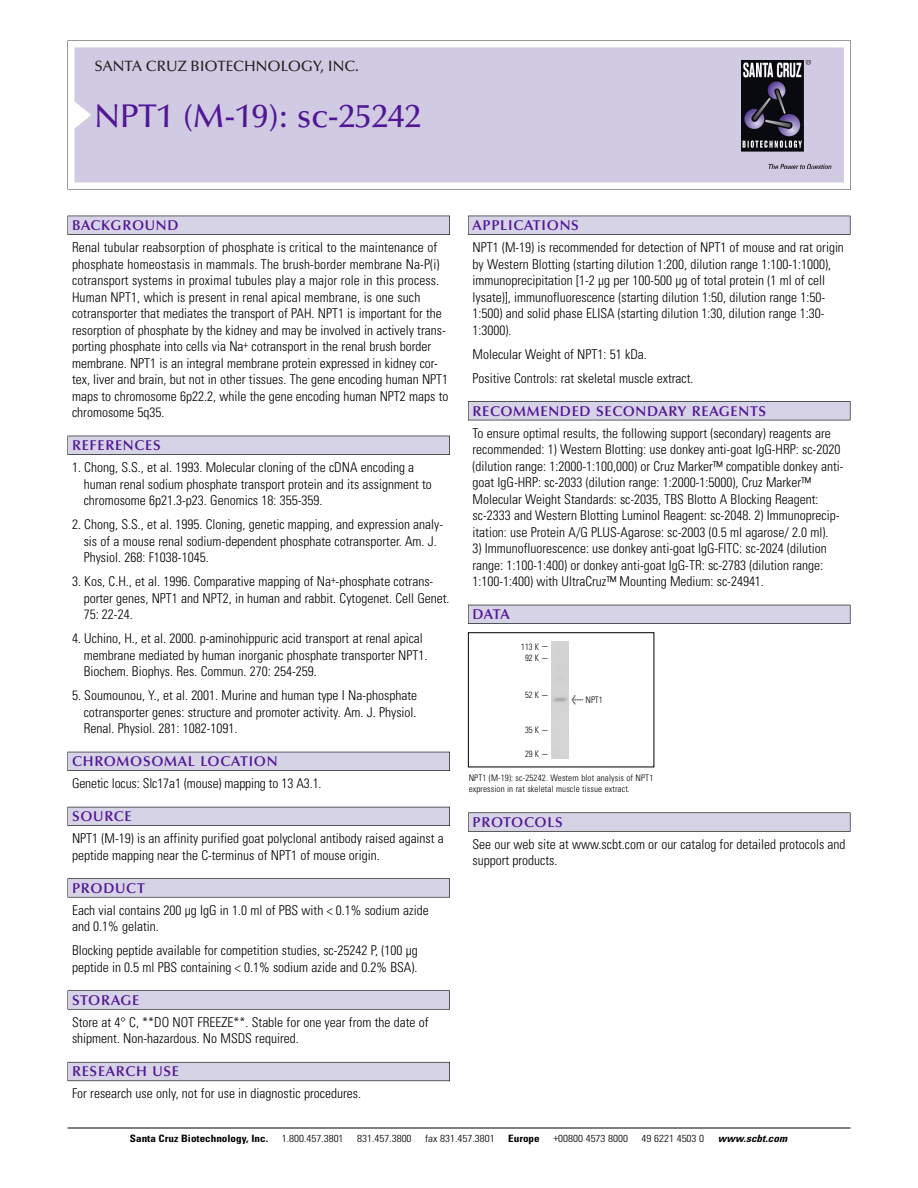
<style>
.page{position:relative;width:918px;height:1188px;background:#fff}
.page>*{position:absolute;margin:0;border:0;box-sizing:border-box;transform-origin:0 0}
.t1{font:500 33px "Optima";color:#511695}
.t2{font:500 15px "Optima";color:#231f20}
.t3{font:600 14.25px "Optima";letter-spacing:.05em;color:#511695}
.t4{font:300 condensed 13.5px/16.5px "Univers";color:#000}
.t5{font:300 condensed 10.2px "Univers";color:#000;scale:1.1 1}
.t6{font:700 condensed 10.2px "Univers";color:#000;scale:1.1 1}
.t7{font:italic 700 condensed 10.2px "Univers";letter-spacing:.005em;color:#000;scale:1.1 1}
.t8{font:300 condensed 9px/10.5px "Univers";letter-spacing:.015em;color:#000}
.t9{font:300 condensed 9px/11.4px "Univers";letter-spacing:.015em;color:#000;text-align:center;scale:.95 1}
.s1{font-family:"Meta Plus";font-weight:400;font-stretch:normal;font-size:10.5px}
</style>
<div class="page">
<svg style="left:68px;top:40px;width:783px;height:149px"></svg>
<div style="left:74px;top:47px;width:770px;height:135px;background:#d1cae3"></div>
<img style="left:741px;top:60px;width:90px;height:108px">
<div style="left:68px;top:216px;width:382px;height:19px;background:#525155"></div>
<div style="left:68px;top:216px;width:381px;height:18px;background:#d7d3e7"></div>
<div style="left:68px;top:436px;width:382px;height:19px;background:#515055"></div>
<div style="left:68px;top:436px;width:381px;height:18px;background:#d7d3e7"></div>
<div style="left:68px;top:752px;width:382px;height:19px;background:#525158"></div>
<div style="left:68px;top:752px;width:381px;height:18px;background:#d7d3e7"></div>
<div style="left:68px;top:807px;width:382px;height:19px;background:#54535a"></div>
<div style="left:68px;top:807px;width:381px;height:18px;background:#d7d3e7"></div>
<svg style="left:68px;top:878px;width:382px;height:20px"></svg>
<div style="left:68px;top:879px;width:381px;height:18px;background:#d7d3e7"></div>
<div style="left:68px;top:990px;width:382px;height:20px;background:#626263"></div>
<div style="left:68px;top:991px;width:381px;height:18px;background:#d7d3e7"></div>
<div style="left:68px;top:1062px;width:382px;height:19px;background:#66646d"></div>
<div style="left:68px;top:1063px;width:381px;height:18px;background:#d7d3e7"></div>
<div style="left:468px;top:216px;width:382px;height:19px;background:#525155"></div>
<div style="left:468px;top:216px;width:382px;height:18px;background:#d7d3e7"></div>
<div style="left:468px;top:401px;width:382px;height:19px;background:#525155"></div>
<div style="left:468px;top:402px;width:382px;height:18px;background:#d7d3e7"></div>
<div style="left:468px;top:605px;width:382px;height:19px;background:#525158"></div>
<div style="left:468px;top:605px;width:382px;height:18px;background:#d7d3e7"></div>
<svg style="left:468px;top:812px;width:382px;height:20px"></svg>
<div style="left:468px;top:813px;width:382px;height:18px;background:#d7d3e7"></div>
<hr style="left:68px;top:1128px;width:782px;height:1px;background:#000">
<div style="left:468px;top:632px;width:186px;height:135px;border:1px solid #000"></div>
<p class="t2" style="left:94px;top:61px;width:266px">SANTA CRUZ BIOTECHNOLOGY, INC.</p>
<h1 class="t1" style="left:94px;top:103px;width:328px">NPT1 (M-19): sc-25242</h1>
<p class="t3" style="left:72px;top:219px;width:108px">BACKGROUND</p>
<p class="t4" style="left:72px;top:240px;width:378px">Renal tubular reabsorption of phosphate is critical to the maintenance of phosphate homeostasis in mammals. The brush-border membrane Na-P(i) cotransport systems in proximal tubules play a major role in this process.<br>Human NPT1, which is present in renal apical membrane, is one such cotransporter that mediates the transport of PAH. NPT1 is important for the resorption of phosphate by the kidney and may be involved in actively trans&shy;porting phosphate into cells via Na<sup>+</sup> cotransport in the renal brush border membrane. NPT1 is an integral membrane protein expressed in kidney cor&shy;tex, liver and brain, but not in other tissues. The gene encoding human NPT1 maps to chromosome 6p22.2, while the gene encoding human NPT2 maps to chromosome 5q35.</p>
<p class="t3" style="left:72px;top:440px;width:90px">REFERENCES</p>
<p class="t4" style="left:84px;top:460px;width:350px;text-indent:-12px">1. Chong, S.S., et al. 1993. Molecular cloning of the cDNA encoding a human renal sodium phosphate transport protein and its assignment to chromosome 6p21.3-p23. Genomics 18: 355-359.</p>
<p class="t4" style="left:84px;top:517px;width:361px;text-indent:-12px">2. Chong, S.S., et al. 1995. Cloning, genetic mapping, and expression analy&shy;sis of a mouse renal sodium-dependent phosphate cotransporter. Am. J.<br>Physiol. 268: F1038-1045.</p>
<p class="t4" style="left:84px;top:574px;width:367px;text-indent:-12px">3. Kos, C.H., et al. 1996. Comparative mapping of Na<sup>+</sup>-phosphate cotrans&shy;porter genes, NPT1 and NPT2, in human and rabbit. Cytogenet. Cell Genet.<br>75: 22-24.</p>
<p class="t4" style="left:84px;top:631px;width:345px;text-indent:-12px">4. Uchino, H., et al. 2000. p-aminohippuric acid transport at renal apical membrane mediated by human inorganic phosphate transporter NPT1.<br>Biochem. Biophys. Res. Commun. 270: 254-259.</p>
<p class="t4" style="left:84px;top:688px;width:335px;text-align:justify;text-indent:-12px">5. Soumounou, Y., et al. 2001. Murine and human type I Na-phosphate cotransporter genes: structure and promoter activity. Am. J. Physiol.<br>Renal. Physiol. 281: 1082-1091.</p>
<p class="t3" style="left:72px;top:756px;width:207px">CHROMOSOMAL LOCATION</p>
<p class="t4" style="left:72px;top:776px;width:251px">Genetic locus: Slc17a1 (mouse) mapping to 13 A3.1.</p>
<p class="t3" style="left:72px;top:811px;width:61px">SOURCE</p>
<p class="t4" style="left:72px;top:831px;width:373px">NPT1 (M-19) is an affinity purified goat polyclonal antibody raised against a peptide mapping near the C-terminus of NPT1 of mouse origin.</p>
<p class="t3" style="left:72px;top:882px;width:74px">PRODUCT</p>
<p class="t4" style="left:72px;top:903px;width:358px">Each vial contains 200 µg IgG in 1.0 ml of PBS with &lt; 0.1% sodium azide and 0.1% gelatin.</p>
<p class="t4" style="left:72px;top:943px;width:347px">Blocking peptide available for competition studies, sc-25242 P, (100 µg peptide in 0.5 ml PBS containing &lt; 0.1% sodium azide and 0.2% BSA).</p>
<p class="t3" style="left:72px;top:994px;width:69px">STORAGE</p>
<p class="t4" style="left:72px;top:1015px;width:358px">Store at 4° C, **DO NOT FREEZE**. Stable for one year from the date of shipment. Non-hazardous. No MSDS required.</p>
<p class="t3" style="left:72px;top:1066px;width:109px">RESEARCH USE</p>
<p class="t4" style="left:72px;top:1087px;width:290px">For research use only, not for use in diagnostic procedures.</p>
<p class="t3" style="left:473px;top:219px;width:108px">APPLICATIONS</p>
<p class="t4" style="left:473px;top:240px;width:373px">NPT1 (M-19) is recommended for detection of NPT1 of mouse and rat origin by Western Blotting (starting dilution 1:200, dilution range 1:100-1:1000), immunoprecipitation [1-2 µg per 100-500 µg of total protein (1 ml of cell lysate)], immunofluorescence (starting dilution 1:50, dilution range 1:50- 1:500) and solid phase ELISA (starting dilution 1:30, dilution range 1:30- 1:3000).</p>
<p class="t4" style="left:473px;top:343px;width:223px;line-height:24px">Molecular Weight of NPT1: 51 kDa.<br>Positive Controls: rat skeletal muscle extract.</p>
<p class="t3" style="left:473px;top:405px;width:295px">RECOMMENDED SECONDARY REAGENTS</p>
<p class="t4" style="left:473px;top:426px;width:373px">To ensure optimal results, the following support (secondary) reagents are recommended: 1) Western Blotting: use donkey anti-goat IgG-HRP: sc-2020 (dilution range: 1:2000-1:100,000) or Cruz Marker™ compatible donkey anti&shy;goat IgG-HRP: sc-2033 (dilution range: 1:2000-1:5000), Cruz Marker™ Molecular Weight Standards: sc-2035, TBS Blotto A Blocking Reagent: sc-2333 and Western Blotting Luminol Reagent: sc-2048. 2) Immunoprecip&shy;itation: use Protein A/G PLUS-Agarose: sc-2003 (0.5 ml agarose/ 2.0 ml).</p>
<p class="t4" style="left:473px;top:541px;width:356px">3) Immunofluorescence: use donkey anti-goat IgG-FITC: sc-2024 (dilution range: 1:100-1:400) or donkey anti-goat IgG-TR: sc-2783 (dilution range:<br>1:100-1:400) with UltraCruz™ Mounting Medium: sc-24941.</p>
<p class="t3" style="left:473px;top:609px;width:39px">DATA</p>
<p class="t9" style="left:521px;top:642px;width:30px">113 K -<br>92K-</p>
<p class="t9" style="left:525px;top:690px;width:26px">52K-</p>
<p class="t9" style="left:525px;top:725px;width:26px">35K-</p>
<p class="t9" style="left:525px;top:749px;width:26px">29K-</p>
<p class="t8" style="left:572px;top:696px;width:33px"><span class="s1">&lt;</span> NPT1</p>
<p class="t8" style="left:469px;top:774px;width:186px">NPT1 (M-19): sc-25242. Western blot analysis of NPT1 expression in rat skeletal muscle tissue extract.</p>
<p class="t3" style="left:473px;top:816px;width:92px">PROTOCOLS</p>
<p class="t4" style="left:473px;top:837px;width:375px">See our web site at www.scbt.com or our catalog for detailed protocols and support products.</p>
<p class="t6" style="left:130px;top:1135px;width:127px">Santa Cruz Biotechnology, Inc.</p>
<p class="t5" style="left:282px;top:1135px;width:58px">1.800.457.3801</p>
<p class="t5" style="left:357px;top:1135px;width:51px">831.457.3800</p>
<p class="t5" style="left:425px;top:1135px;width:65px">fax 831.457.3801</p>
<p class="t6" style="left:508px;top:1135px;width:30px">Europe</p>
<p class="t5" style="left:553px;top:1135px;width:69px">+00800 4573 8000</p>
<p class="t5" style="left:642px;top:1135px;width:58px">49 6221 4503 0</p>
<p class="t7" style="left:718px;top:1135px;width:64px">www.scbt.com</p>
</div>
